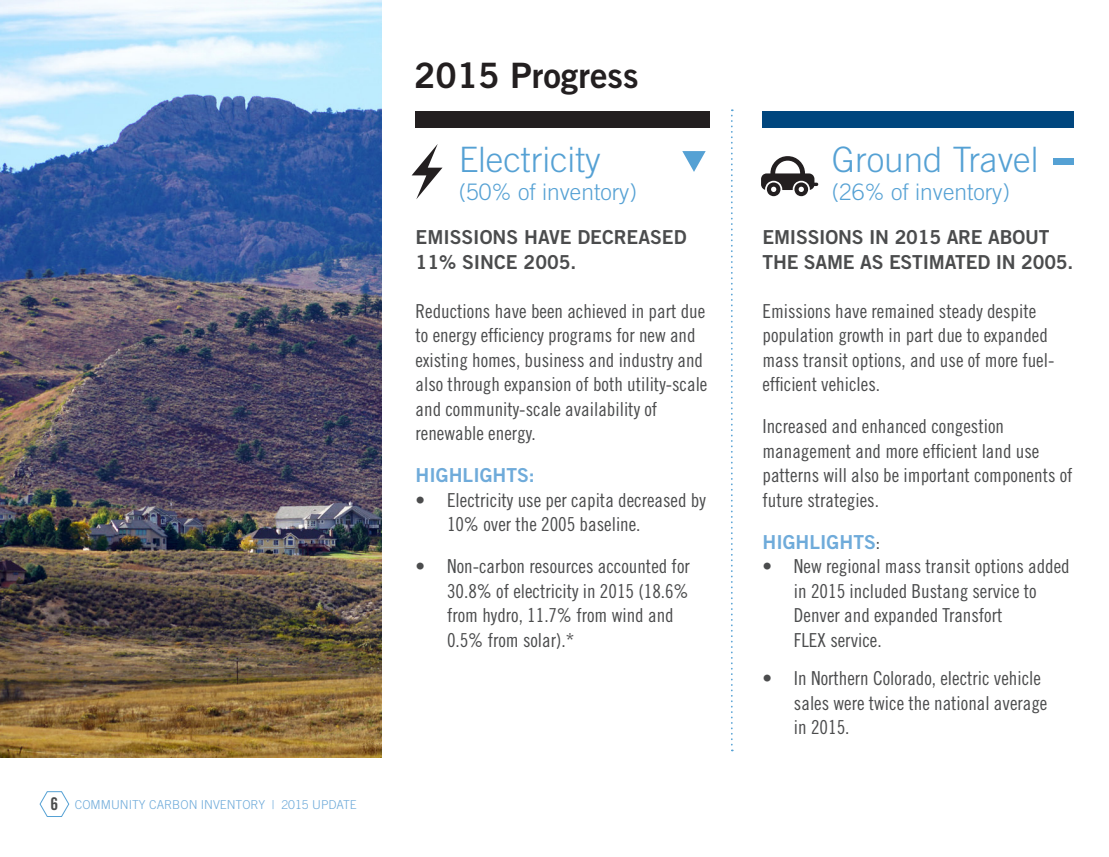
<style>
.page{position:relative;width:1109px;height:857px;background:#fff}
.page>*{position:absolute;margin:0;border:0;box-sizing:border-box;transform-origin:0 0}
.Head{font:300 35px "Trade Gothic LT Std";color:#55a1d4}
.Head-2{font:35px "Trade Gothic LT Std Bd 2";color:#231f20}
.Head-3{font:300 22.75px "Trade Gothic LT Std";color:#55a1d4}
.t1{font:19.25px/24.5px "Trade Gothic LT Std Cn 18";color:#4b4c4d}
.t2{font:19.25px/24.5px "Trade Gothic LT Std Bd 2";letter-spacing:-.01em;color:#4b4c4d}
.t3{font:19.25px "Trade Gothic LT Std Bd 2";color:#6fabda}
.t4{font:300 12.25px "Trade Gothic LT Std";color:#6fabda}
.s1{font-family:"Trade Gothic LT Std Bd Cn 20";font-weight:400;font-size:17.5px;color:#4b4c4d}
.s2{font-family:"Trade Gothic LT Std Cn 18";color:#4b4c4d}
</style>
<div class="page">
<svg style="left:40px;top:791px;width:29px;height:26px"></svg>
<svg style="left:731px;top:109px;width:2px;height:642px"></svg>
<img style="left:0;top:0;width:382px;height:757px">
<svg style="left:761px;top:156px;width:57px;height:40px"></svg>
<div style="left:416px;top:111px;width:294px;height:16px;background:#231f20"></div>
<div style="left:762px;top:111px;width:312px;height:16px;background:#00467e"></div>
<svg style="left:682px;top:151px;width:24px;height:21px"></svg>
<div style="left:1054px;top:158px;width:20px;height:6px;background:#55a1d4"></div>
<svg style="left:412px;top:144px;width:30px;height:55px"></svg>
<p class="t4" style="left:51px;top:797px;width:308px"><span class="s1">6</span> COMMUNITY CARBON INVENTORY | 2015 UPDATE</p>
<p class="Head-2" style="left:414px;top:54px;width:226px">2015 Progress</p>
<p class="Head" style="left:459px;top:139px;width:143px">Electricity</p>
<p class="Head-3" style="left:459px;top:179px;width:180px">(50% of inventory)</p>
<p class="t2" style="left:416px;top:225px;width:272px">EMISSIONS HAVE DECREASED<br>11% SINCE 2005.</p>
<p class="t1" style="left:416px;top:298px;width:293px">Reductions have been achieved in part due to energy efficiency programs for new and existing homes, business and industry and also through expansion of both utility-scale and community-scale availability of renewable energy.</p>
<p class="t3" style="left:416px;top:463px;width:121px">HIGHLIGHTS:</p>
<p class="t1" style="left:447px;top:487px;width:260px;text-indent:-32px">• Electricity use per capita decreased by<br>10% over the 2005 baseline.</p>
<p class="t1" style="left:447px;top:554px;width:244px;text-indent:-32px">• Non-carbon resources accounted for<br>30.8% of electricity in 2015 (18.6% from hydro, 11.7% from wind and<br>0.5% from solar).*</p>
<p class="Head" style="left:832px;top:139px;width:208px">Ground Travel</p>
<p class="Head-3" style="left:832px;top:179px;width:180px">(26% of inventory)</p>
<p class="t2" style="left:762px;top:225px;width:312px">EMISSIONS IN 2015 ARE ABOUT<br>THE SAME AS ESTIMATED IN 2005.</p>
<p class="t1" style="left:762px;top:298px;width:293px">Emissions have remained steady despite population growth in part due to expanded mass transit options, and use of more fuel&shy;efficient vehicles.</p>
<p class="t1" style="left:762px;top:414px;width:312px">Increased and enhanced congestion management and more efficient land use patterns will also be important components of future strategies.</p>
<p class="t3" style="left:762px;top:530px;width:119px">HIGHLIGHTS<span class="s2">:</span></p>
<p class="t1" style="left:794px;top:554px;width:277px;text-indent:-32px">• New regional mass transit options added in 2015 included Bustang service to<br>Denver and expanded Transfort<br>FLEX service.</p>
<p class="t1" style="left:794px;top:666px;width:255px;text-indent:-32px">• In Northern Colorado, electric vehicle sales were twice the national average in 2015.</p>
</div>
